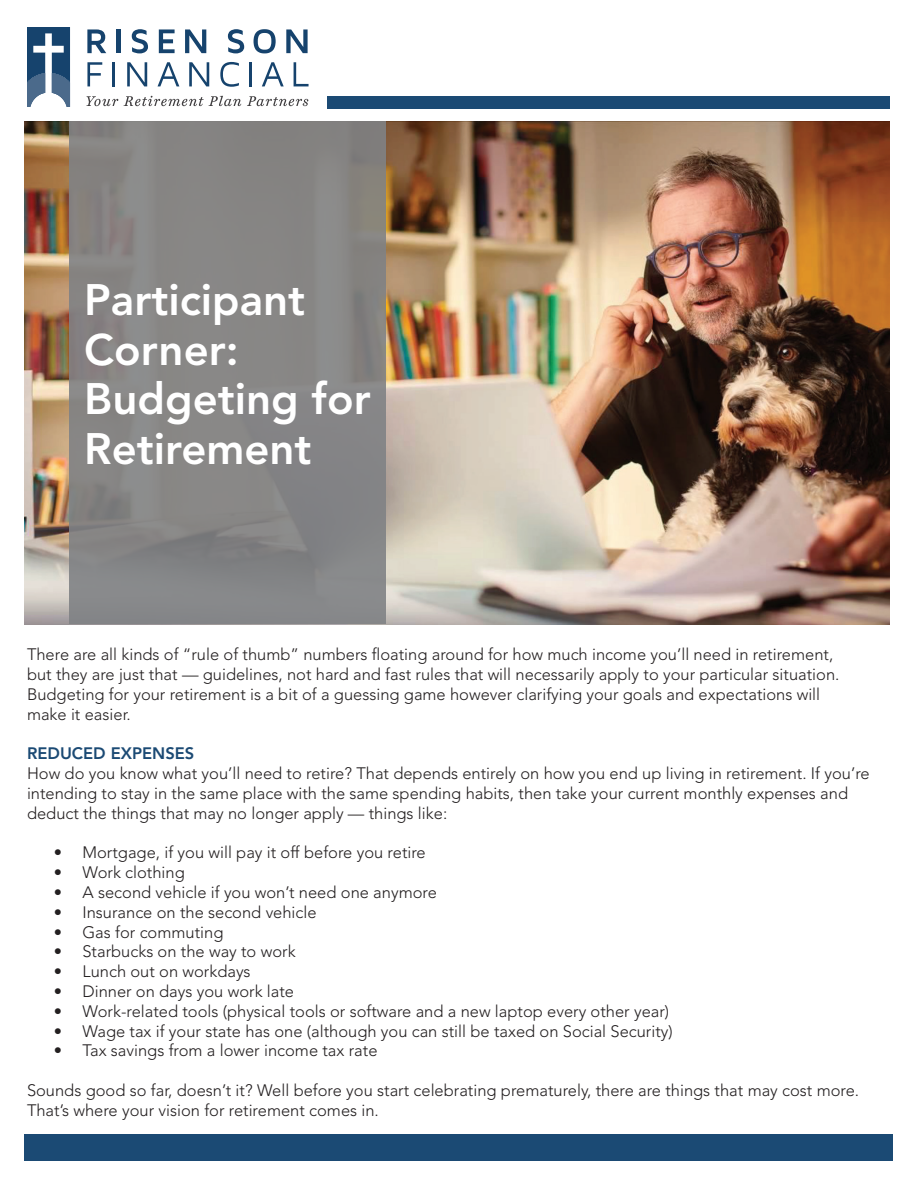
<style>
.page{position:relative;width:918px;height:1188px;background:#fff}
.page>*{position:absolute;margin:0;border:0;box-sizing:border-box;transform-origin:0 0}
.t1{font:800 43.65px/49.5px "Avenir LT Std";color:#fff}
.t2{font:300 16.5px/19.8px "Avenir LT Std";color:#231f20}
.t3{font:800 16.5px "Avenir LT Std";color:#1b4a74}
</style>
<div class="page">
<div style="left:25px;top:1134px;width:868px;height:27px;background:#1b4a74"></div>
<div style="left:327px;top:96px;width:562px;height:12px;background:#1b4a74"></div>
<img style="left:25px;top:122px;width:864px;height:502px">
<div style="left:69px;top:122px;width:317px;height:502px;background:#878685"></div>
<svg style="left:87px;top:29px;width:19px;height:24px"></svg>
<hr style="left:117px;top:29px;width:4px;height:24px;background:#16436d">
<svg style="left:132px;top:29px;width:16px;height:24px"></svg>
<svg style="left:159px;top:29px;width:16px;height:24px"></svg>
<svg style="left:185px;top:29px;width:21px;height:24px"></svg>
<svg style="left:228px;top:29px;width:16px;height:24px"></svg>
<svg style="left:254px;top:29px;width:22px;height:24px"></svg>
<svg style="left:286px;top:29px;width:22px;height:24px"></svg>
<svg style="left:86px;top:96px;width:32px;height:10px"></svg>
<svg style="left:124px;top:96px;width:117px;height:10px"></svg>
<svg style="left:247px;top:96px;width:61px;height:10px"></svg>
<svg style="left:87px;top:62px;width:15px;height:24px"></svg>
<hr style="left:113px;top:62px;width:2px;height:24px;background:#16436d">
<svg style="left:127px;top:62px;width:20px;height:24px"></svg>
<svg style="left:158px;top:62px;width:21px;height:24px"></svg>
<svg style="left:189px;top:62px;width:20px;height:24px"></svg>
<svg style="left:220px;top:62px;width:19px;height:25px"></svg>
<hr style="left:249px;top:62px;width:3px;height:24px;background:#16436d">
<svg style="left:262px;top:62px;width:22px;height:24px"></svg>
<svg style="left:294px;top:62px;width:15px;height:24px"></svg>
<svg style="left:27px;top:27px;width:43px;height:80px"></svg>
<p class="t1" style="left:84px;top:275px;width:222px">Participant</p>
<p class="t1" style="left:84px;top:325px;width:156px">Corner:</p>
<p class="t1" style="left:84px;top:374px;width:288px">Budgeting for<br>Retirement</p>
<p class="t2" style="left:27px;top:645px;width:808px">There are all kinds of “rule of thumb” numbers floating around for how much income you’ll need in retirement,</p>
<p class="t2" style="left:27px;top:665px;width:814px">but they are just that — guidelines, not hard and fast rules that will necessarily apply to your particular situation.</p>
<p class="t2" style="left:27px;top:685px;width:795px">Budgeting for your retirement is a bit of a guessing game however clarifying your goals and expectations will</p>
<p class="t2" style="left:27px;top:704px;width:105px">make it easier.</p>
<p class="t3" style="left:27px;top:744px;width:169px">REDUCED EXPENSES</p>
<p class="t2" style="left:27px;top:764px;width:844px">How do you know what you’ll need to retire? That depends entirely on how you end up living in retirement. If you’re intending to stay in the same place with the same spending habits, then take your current monthly expenses and</p>
<p class="t2" style="left:27px;top:803px;width:422px">deduct the things that may no longer apply — things like:</p>
<p class="t2" style="left:54px;top:843px;width:373px">• Mortgage, if you will pay it off before you retire</p>
<p class="t2" style="left:54px;top:863px;width:132px">• Work clothing</p>
<p class="t2" style="left:54px;top:883px;width:384px">• A second vehicle if you won’t need one anymore</p>
<p class="t2" style="left:54px;top:902px;width:264px">• Insurance on the second vehicle</p>
<p class="t2" style="left:54px;top:922px;width:171px">• Gas for commuting</p>
<p class="t2" style="left:54px;top:942px;width:243px">• Starbucks on the way to work</p>
<p class="t2" style="left:54px;top:962px;width:198px">• Lunch out on workdays</p>
<p class="t2" style="left:54px;top:982px;width:242px">• Dinner on days you work late</p>
<p class="t2" style="left:54px;top:1001px;width:617px">• Work-related tools (physical tools or software and a new laptop every other year)</p>
<p class="t2" style="left:54px;top:1021px;width:620px">• Wage tax if your state has one (although you can still be taxed on Social Security)</p>
<p class="t2" style="left:54px;top:1041px;width:325px">• Tax savings from a lower income tax rate</p>
<p class="t2" style="left:27px;top:1081px;width:834px">Sounds good so far, doesn’t it? Well before you start celebrating prematurely, there are things that may cost more.<br>That’s where your vision for retirement comes in.</p>
</div>
